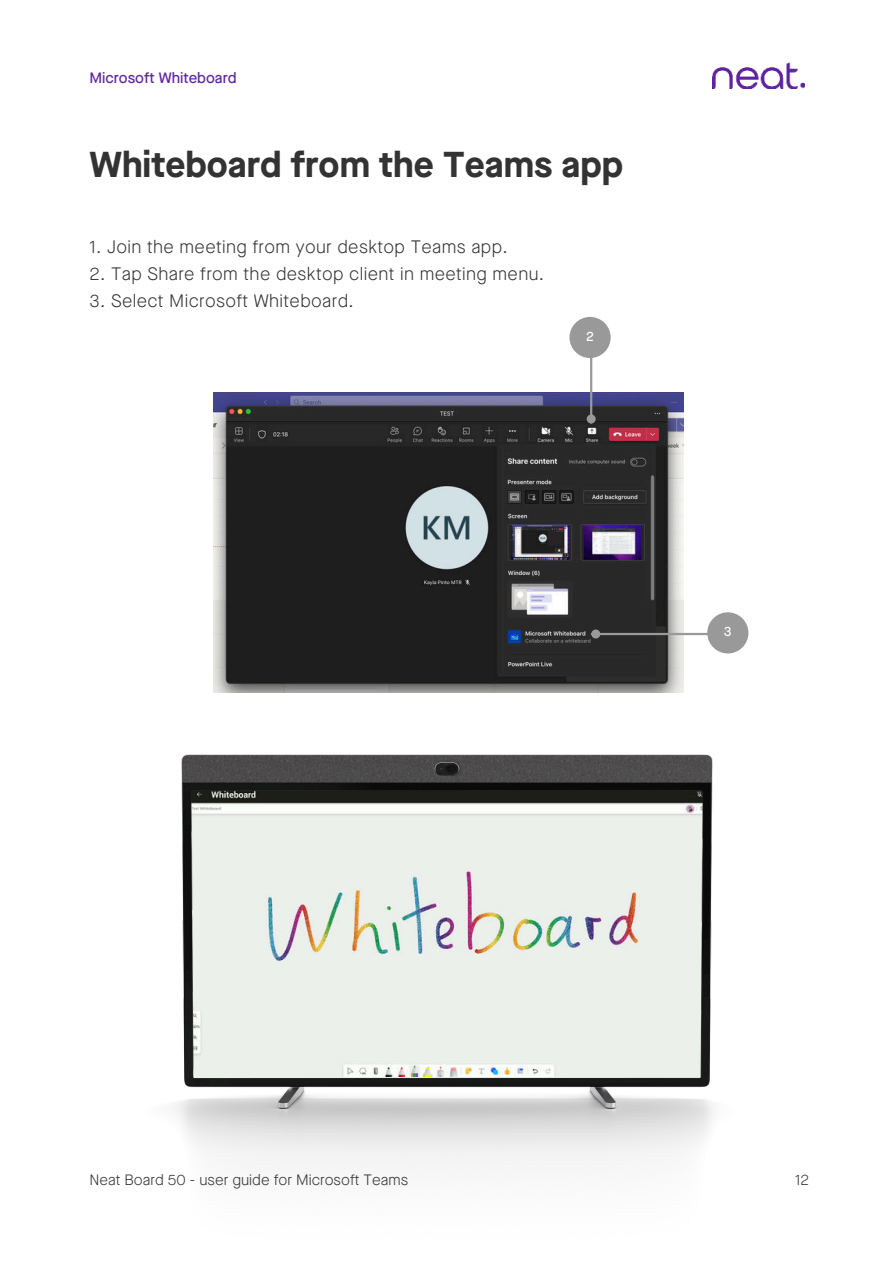
<style>
.page{position:relative;width:894px;height:1264px;background:#fff}
.page>*{position:absolute;margin:0;border:0;box-sizing:border-box;transform-origin:0 0}
.t1{font:700 36px "Maison Neue";color:#333}
.t2{font:300 18px "Maison Neue";letter-spacing:.02em;color:#333}
.t3{font:300 15px "Maison Neue";color:#333}
.t4{font:500 15px "Maison Neue";color:#5f259f}
.t5{font:500 13.5px "Maison Neue";color:#fff}
</style>
<div class="page">
<img style="left:213px;top:393px;width:470px;height:184px">
<hr style="left:590px;top:344px;width:2px;height:71px;background:#999">
<div style="left:587px;top:415px;width:7px;height:7px;background:#999;border-radius:50%"></div>
<div style="left:586px;top:414px;width:9px;height:9px;border:2px solid #999;border-radius:50%"></div>
<div style="left:569px;top:317px;width:41px;height:41px;background:#999;border-radius:50%"></div>
<img style="left:712px;top:63px;width:91px;height:26px">
<img style="left:174px;top:577px;width:575px;height:590px">
<p class="t4" style="left:89px;top:67px;width:149px">Microsoft Whiteboard</p>
<h1 class="t1" style="left:89px;top:139px;width:535px">Whiteboard from the Teams app</h1>
<p class="t2" style="left:89px;top:235px;width:420px">1. Join the meeting from your desktop Teams app.</p>
<p class="t2" style="left:89px;top:262px;width:456px">2. Tap Share from the desktop client in meeting menu.</p>
<p class="t2" style="left:89px;top:289px;width:266px">3. Select Microsoft Whiteboard.</p>
<p class="t5" style="left:586px;top:326px;width:9px">2</p>
<p class="t5" style="left:723px;top:622px;width:9px">3</p>
<p class="t3" style="left:89px;top:1169px;width:320px">Neat Board 50 - user guide for Microsoft Teams</p>
<p class="t3" style="left:795px;top:1169px;width:15px">12</p>
</div>
